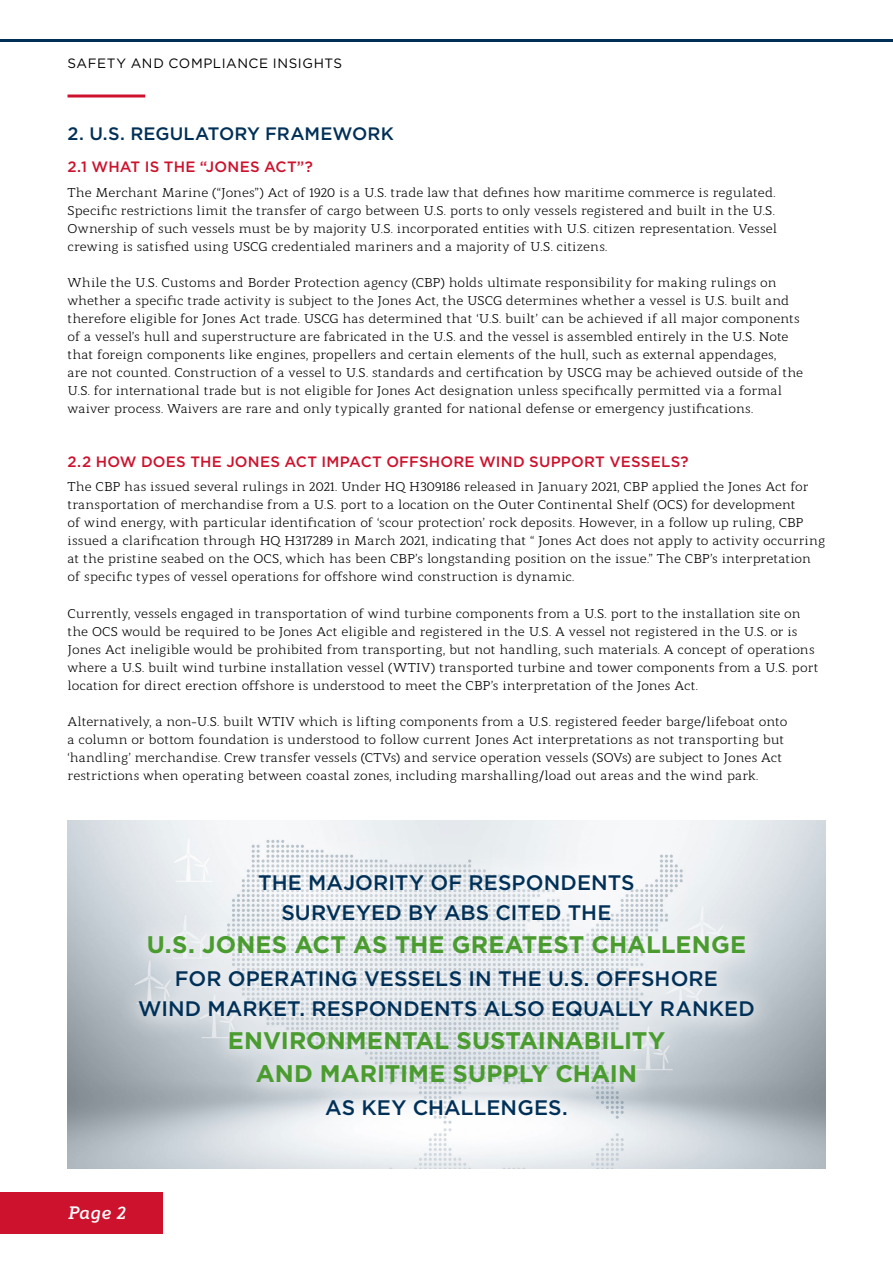
<style>
.page{position:relative;width:893px;height:1263px;background:#fff}
.page>*{position:absolute;margin:0;border:0;box-sizing:border-box;transform-origin:0 0}
.t1{font:700 24px/33px "Gotham";color:#4a9c2f;text-align:center}
.t2{font:500 21px/30px "Gotham";letter-spacing:.005em;color:#003057;text-align:center}
.t3{font:500 18px "Gotham";letter-spacing:.005em;color:#003057}
.t4{font:italic 700 18px "Modum";color:#fff}
.t5{font:500 15px "Gotham";letter-spacing:.015em;color:#cd122d}
.t6{font:13.5px "Gotham";letter-spacing:.04em;color:#000}
.t7{font:12.75px/18px "Modum";color:#000}
</style>
<div class="page">
<hr style="left:68px;top:95px;width:77px;height:3px;background:#cd122d">
<img style="left:68px;top:821px;width:757px;height:347px">
<div style="left:115px;top:850px;width:663px;height:291px;background:#fff;opacity:.6"></div>
<hr style="left:0;top:39px;width:893px;height:3px;background:#003057">
<div style="left:0;top:1192px;width:163px;height:41px;background:#cd122d"></div>
<p class="t6" style="left:68px;top:54px;width:276px">SAFETY AND COMPLIANCE INSIGHTS</p>
<h3 class="t3" style="left:68px;top:122px;width:328px">2. U.S. REGULATORY FRAMEWORK</h3>
<p class="t5" style="left:68px;top:157px;width:247px">2.1 WHAT IS THE “JONES ACT”?</p>
<p class="t7" style="left:68px;top:182px;width:711px">The Merchant Marine (“Jones”) Act of 1920 is a U.S. trade law that defines how maritime commerce is regulated.<br>Specific restrictions limit the transfer of cargo between U.S. ports to only vessels registered and built in the U.S.<br>Ownership of such vessels must be by majority U.S. incorporated entities with U.S. citizen representation. Vessel crewing is satisfied using USCG credentialed mariners and a majority of U.S. citizens.</p>
<p class="t7" style="left:68px;top:272px;width:737px">While the U.S. Customs and Border Protection agency (CBP) holds ultimate responsibility for making rulings on whether a specific trade activity is subject to the Jones Act, the USCG determines whether a vessel is U.S. built and therefore eligible for Jones Act trade. USCG has determined that ‘U.S. built’ can be achieved if all major components of a vessel’s hull and superstructure are fabricated in the U.S. and the vessel is assembled entirely in the U.S. Note that foreign components like engines, propellers and certain elements of the hull, such as external appendages,<br>are not counted. Construction of a vessel to U.S. standards and certification by USCG may be achieved outside of the U.S. for international trade but is not eligible for Jones Act designation unless specifically permitted via a formal waiver process. Waivers are rare and only typically granted for national defense or emergency justifications.</p>
<p class="t5" style="left:68px;top:452px;width:623px">2.2 HOW DOES THE JONES ACT IMPACT OFFSHORE WIND SUPPORT VESSELS?</p>
<p class="t7" style="left:68px;top:477px;width:759px">The CBP has issued several rulings in 2021. Under HQ H309186 released in January 2021, CBP applied the Jones Act for transportation of merchandise from a U.S. port to a location on the Outer Continental Shelf (OCS) for development<br>of wind energy, with particular identification of ‘scour protection’ rock deposits. However, in a follow up ruling, CBP issued a clarification through HQ H317289 in March 2021, indicating that “ Jones Act does not apply to activity occurring at the pristine seabed on the OCS, which has been CBP’s longstanding position on the issue.” The CBP’s interpretation of specific types of vessel operations for offshore wind construction is dynamic.</p>
<p class="t7" style="left:68px;top:603px;width:753px">Currently, vessels engaged in transportation of wind turbine components from a U.S. port to the installation site on the OCS would be required to be Jones Act eligible and registered in the U.S. A vessel not registered in the U.S. or is Jones Act ineligible would be prohibited from transporting, but not handling, such materials. A concept of operations where a U.S. built wind turbine installation vessel (WTIV) transported turbine and tower components from a U.S. port location for direct erection offshore is understood to meet the CBP’s interpretation of the Jones Act.</p>
<p class="t7" style="left:68px;top:711px;width:721px">Alternatively, a non-U.S. built WTIV which is lifting components from a U.S. registered feeder barge/lifeboat onto a column or bottom foundation is understood to follow current Jones Act interpretations as not transporting but ‘handling’ merchandise. Crew transfer vessels (CTVs) and service operation vessels (SOVs) are subject to Jones Act restrictions when operating between coastal zones, including marshalling/load out areas and the wind park.</p>
<h2 class="t2" style="left:258px;top:868px;width:378px">THE MAJORITY OF RESPONDENTS<br>SURVEYED BY ABS CITED THE</h2>
<h1 class="t1" style="left:147px;top:928px;width:601px">U.S. JONES ACT AS THE GREATEST CHALLENGE</h1>
<h2 class="t2" style="left:138px;top:964px;width:618px">FOR OPERATING VESSELS IN THE U.S. OFFSHORE<br>WIND MARKET. RESPONDENTS ALSO EQUALLY RANKED</h2>
<h1 class="t1" style="left:228px;top:1024px;width:439px">ENVIRONMENTAL SUSTAINABILITY<br>AND MARITIME SUPPLY CHAIN</h1>
<h2 class="t2" style="left:325px;top:1093px;width:244px">AS KEY CHALLENGES.</h2>
<h3 class="t4" style="left:68px;top:1199px;width:59px">Page 2</h3>
</div>
